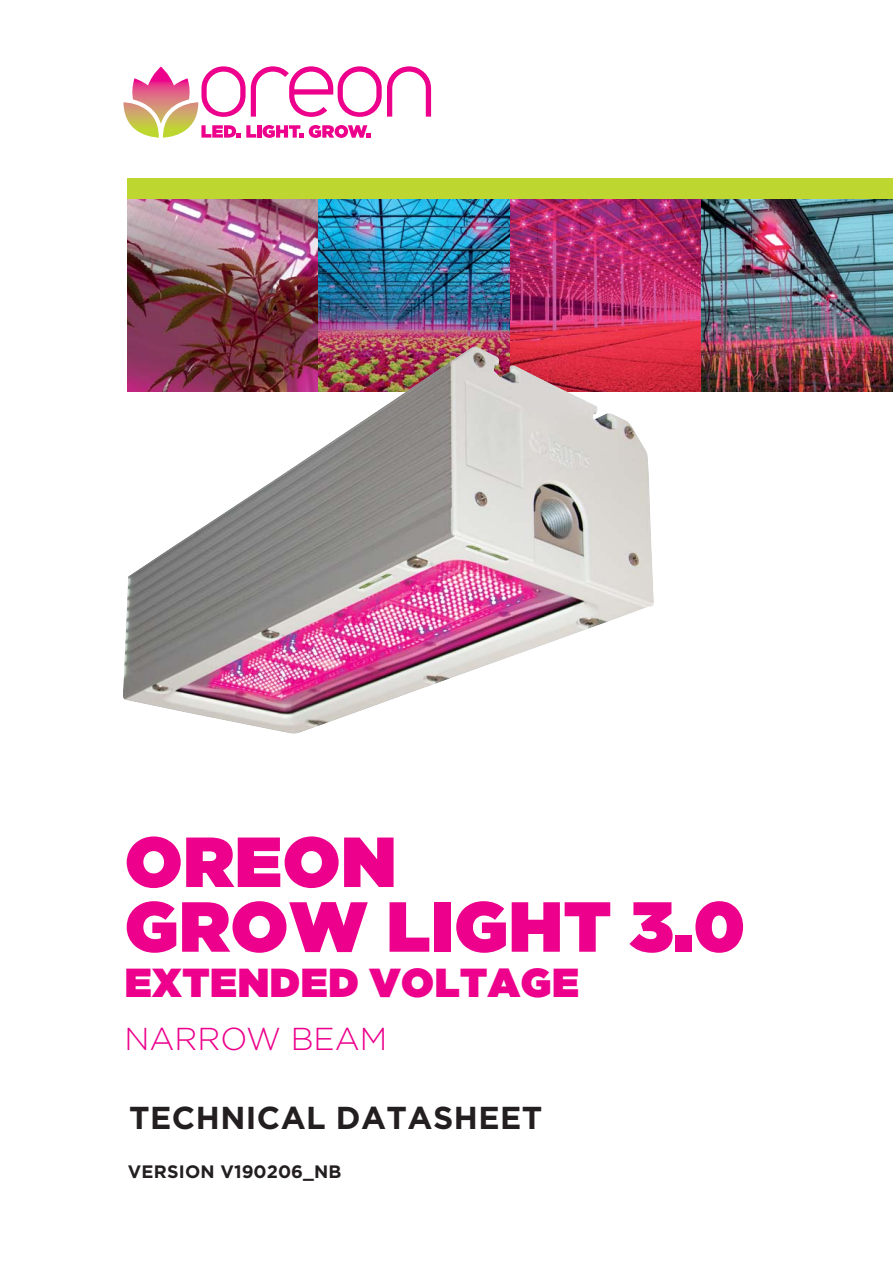
<style>
.page{position:relative;width:893px;height:1263px;background:#fff}
.page>*{position:absolute;margin:0;border:0;box-sizing:border-box;transform-origin:0 0}
.t1{font:70.65px/64.7px "Gotham Ultra";letter-spacing:.015em;color:#ec008c}
.t2{font:40.5px "Gotham Ultra";letter-spacing:.015em;color:#ec008c}
.t3{font:700 31.65px "Gotham";letter-spacing:.015em;color:#231f20}
.t4{font:300 31.65px "Gotham";color:#ec008c}
.t5{font:700 18px "Gotham";letter-spacing:.015em;color:#231f20}
</style>
<div class="page">
<div style="left:128px;top:179px;width:765px;height:21px;background:#bed730"></div>
<img style="left:128px;top:200px;width:191px;height:146px">
<img style="left:319px;top:200px;width:191px;height:146px">
<img style="left:510px;top:200px;width:192px;height:191px">
<img style="left:702px;top:200px;width:191px;height:191px">
<img style="left:123px;top:346px;width:531px;height:388px">
<svg style="left:124px;top:66px;width:307px;height:72px"></svg>
<h1 class="t1" style="left:125px;top:836px;width:622px">OREON<br>GROW LIGHT 3.0</h1>
<p class="t2" style="left:125px;top:968px;width:456px">EXTENDED VOLTAGE</p>
<p class="t4" style="left:124px;top:1027px;width:264px">NARROW BEAM</p>
<p class="t3" style="left:129px;top:1106px;width:414px">TECHNICAL DATASHEET</p>
<p class="t5" style="left:128px;top:1165px;width:215px">VERSION V190206_NB</p>
</div>
